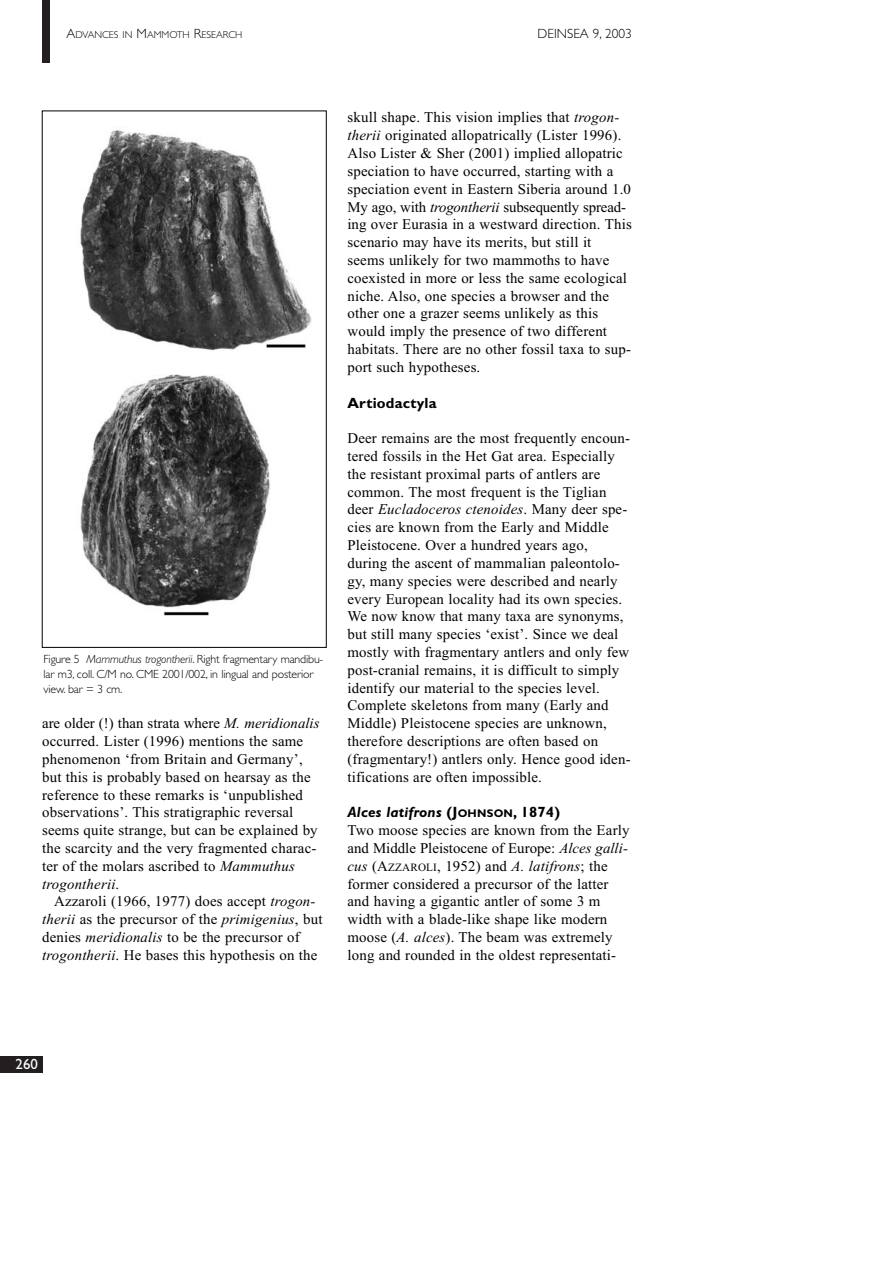
<style>
.page{position:relative;width:893px;height:1263px;background:#fff}
.page>*{position:absolute;margin:0;border:0;box-sizing:border-box;transform-origin:0 0}
.t1{font:14.85px/17.9px "Times New Roman";letter-spacing:.015em;color:#000}
.t2{font:italic 700 14.85px "Gill Sans";letter-spacing:.015em;color:#000}
.t3{font:700 14.85px "Gill Sans";letter-spacing:.015em;color:#000}
.t4{font:14.85px "Gill Sans";color:#fff}
.t5{font:300 13.35px "Gill Sans";color:#000}
.t6{font:300 11.85px/14.9px "Gill Sans";letter-spacing:-.015em;color:#000}
.t7{font:300 10.05px "Gill Sans";color:#000}
.s1{font-size:13.35px}
.s2{font-style:italic}
.s3{font-style:normal}
.s4{font-style:normal;font-size:11.1px}
.s5{font-size:11.1px}
</style>
<div class="page">
<div style="left:42px;top:0;width:8px;height:62px;background:#231f20"></div>
<div style="left:0;top:1056px;width:42px;height:17px;background:#231f20"></div>
<img style="left:80px;top:130px;width:232px;height:486px">
<p class="t7" style="left:66px;top:31px;width:177px"><span class="s1">A</span>DVANCES IN <span class="s1">M</span>AMMOTH <span class="s1">R</span>ESEARCH</p>
<p class="t5" style="left:537px;top:29px;width:96px">DEINSEA 9, 2003</p>
<p class="t6" style="left:44px;top:653px;width:281px">Figure 5 <span class="s2">Mammuthus trogontherii</span>. Right fragmentary mandibu&shy;lar m3, coll. C/M no. CME 2001/002, in lingual and posterior view. bar = 3 cm.</p>
<p class="t1" style="left:42px;top:716px;width:279px">are older (!) than strata where <span class="s2">M. meridionalis </span>occurred. Lister (1996) mentions the same phenomenon ‘from Britain and Germany’, but this is probably based on hearsay as the reference to these remarks is ‘unpublished observations’. This stratigraphic reversal seems quite strange, but can be explained by the scarcity and the very fragmented charac&shy;ter of the molars ascribed to <span class="s2">Mammuthus trogontherii</span>.</p>
<p class="t1" style="left:42px;top:894px;width:282px;text-indent:12px">Azzaroli (1966, 1977) does accept <span class="s2">trogon&shy;therii</span> as the precursor of the <span class="s2">primigenius</span>, but denies <span class="s2">meridionalis</span> to be the precursor of <span class="s2">trogontherii</span>. He bases this hypothesis on the</p>
<p class="t1" style="left:347px;top:110px;width:286px">skull shape. This vision implies that <span class="s2">trogon&shy;therii</span> originated allopatrically (Lister 1996).<br>Also Lister &amp; Sher (2001) implied allopatric speciation to have occurred, starting with a speciation event in Eastern Siberia around 1.0<br>My ago, with <span class="s2">trogontherii</span> subsequently spread&shy;ing over Eurasia in a westward direction. This scenario may have its merits, but still it seems unlikely for two mammoths to have coexisted in more or less the same ecological niche. Also, one species a browser and the other one a grazer seems unlikely as this would imply the presence of two different habitats. There are no other fossil taxa to sup&shy;port such hypotheses.</p>
<p class="t3" style="left:347px;top:397px;width:91px">Artiodactyla</p>
<p class="t1" style="left:347px;top:431px;width:285px">Deer remains are the most frequently encoun&shy;tered fossils in the Het Gat area. Especially the resistant proximal parts of antlers are common. The most frequent is the Tiglian deer <span class="s2">Eucladoceros ctenoides</span>. Many deer spe&shy;cies are known from the Early and Middle Pleistocene. Over a hundred years ago, during the ascent of mammalian paleontolo&shy;gy, many species were described and nearly every European locality had its own species.<br>We now know that many taxa are synonyms, but still many species ‘exist’. Since we deal mostly with fragmentary antlers and only few post-cranial remains, it is difficult to simply identify our material to the species level.<br>Complete skeletons from many (Early and Middle) Pleistocene species are unknown, therefore descriptions are often based on (fragmentary!) antlers only. Hence good iden&shy;tifications are often impossible.</p>
<p class="t2" style="left:347px;top:807px;width:214px">Alces latifrons <span class="s3">(J</span><span class="s4">OHNSON</span><span class="s3">, 1874)</span></p>
<p class="t1" style="left:347px;top:823px;width:283px">Two moose species are known from the Early and Middle Pleistocene of Europe: <span class="s2">Alces galli&shy;cus</span> (A<span class="s5">ZZAROLI</span>, 1952) and <span class="s2">A. latifrons</span>; the former considered a precursor of the latter and having a gigantic antler of some 3 m width with a blade-like shape like modern moose (<span class="s2">A. alces</span>). The beam was extremely long and rounded in the oldest representati-</p>
<p class="t4" style="left:16px;top:1059px;width:24px">260</p>
</div>
